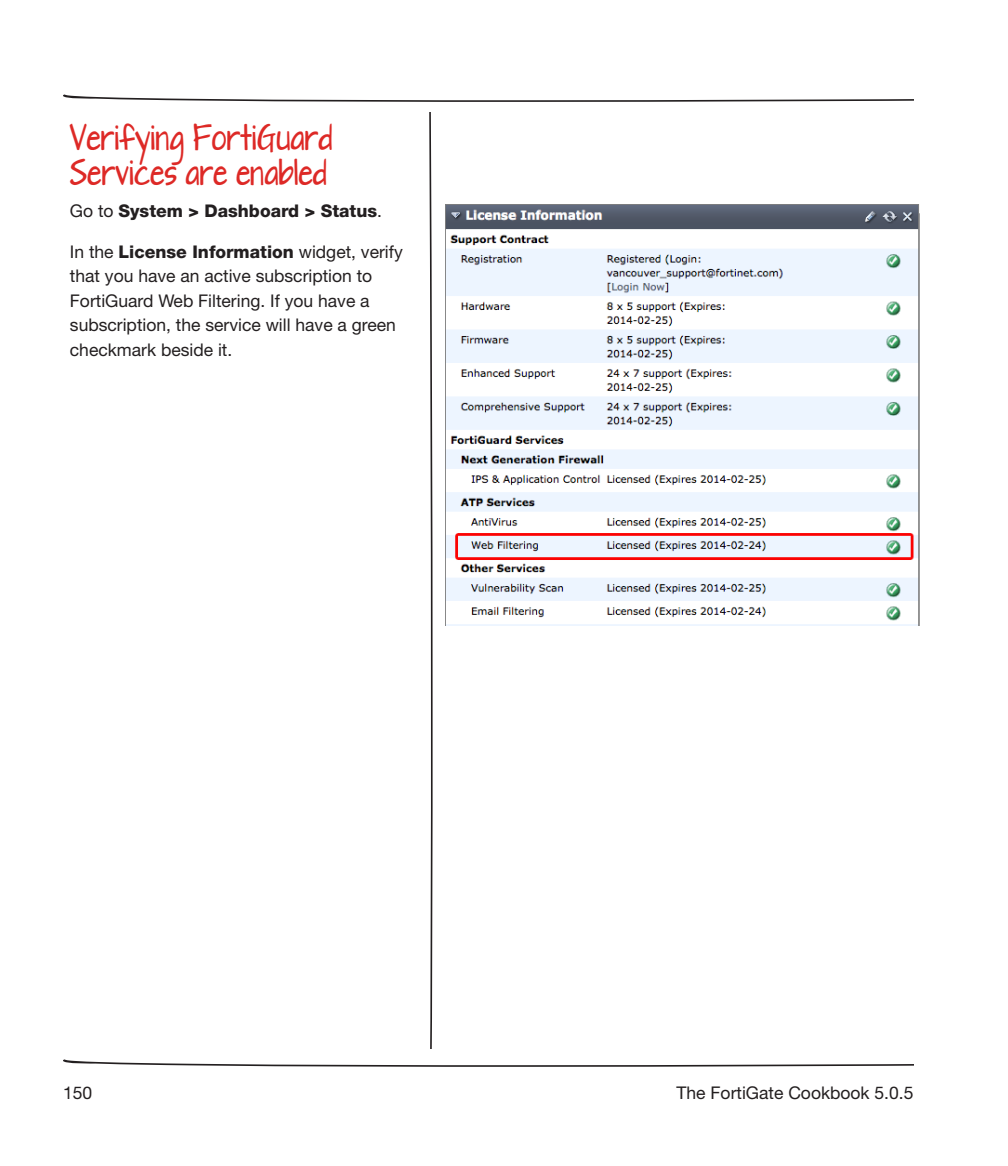
<style>
.page{position:relative;width:1008px;height:1166px;background:#fff}
.page>*{position:absolute;margin:0;border:0;box-sizing:border-box;transform-origin:0 0}
.Step_Heading{font:condensed 31.5px/35px "Lolliplop";color:#dd2926}
.Body{font:17.5px/24.5px "Helvetica Neue LT Std";color:#231f20}
.Body-2{font:800 17.5px "Helvetica Neue LT Std";color:#231f20}
.s1{font-weight:400}
.s2{font-weight:800}
</style>
<div class="page">
<svg style="left:63px;top:94px;width:851px;height:8px"></svg>
<svg style="left:63px;top:1059px;width:851px;height:7px"></svg>
<svg style="left:429px;top:113px;width:4px;height:935px"></svg>
<img style="left:446px;top:204px;width:474px;height:421px">
<p class="Step_Heading" style="left:70px;top:121px;width:264px">Verifying FortiGuard<br>Services are enabled</p>
<p class="Body-2" style="left:70px;top:201px;width:314px"><span class="s1">Go to</span> System &gt; Dashboard &gt; Status<span class="s1">.</span></p>
<p class="Body" style="left:70px;top:239px;width:334px">In the <span class="s2">License Information</span> widget, verify that you have an active subscription to FortiGuard Web Filtering. If you have a subscription, the service will have a green checkmark beside it.</p>
<p class="Body" style="left:63px;top:1080px;width:31px">150</p>
<p class="Body" style="left:677px;top:1080px;width:238px">The FortiGate Cookbook 5.0.5</p>
</div>
